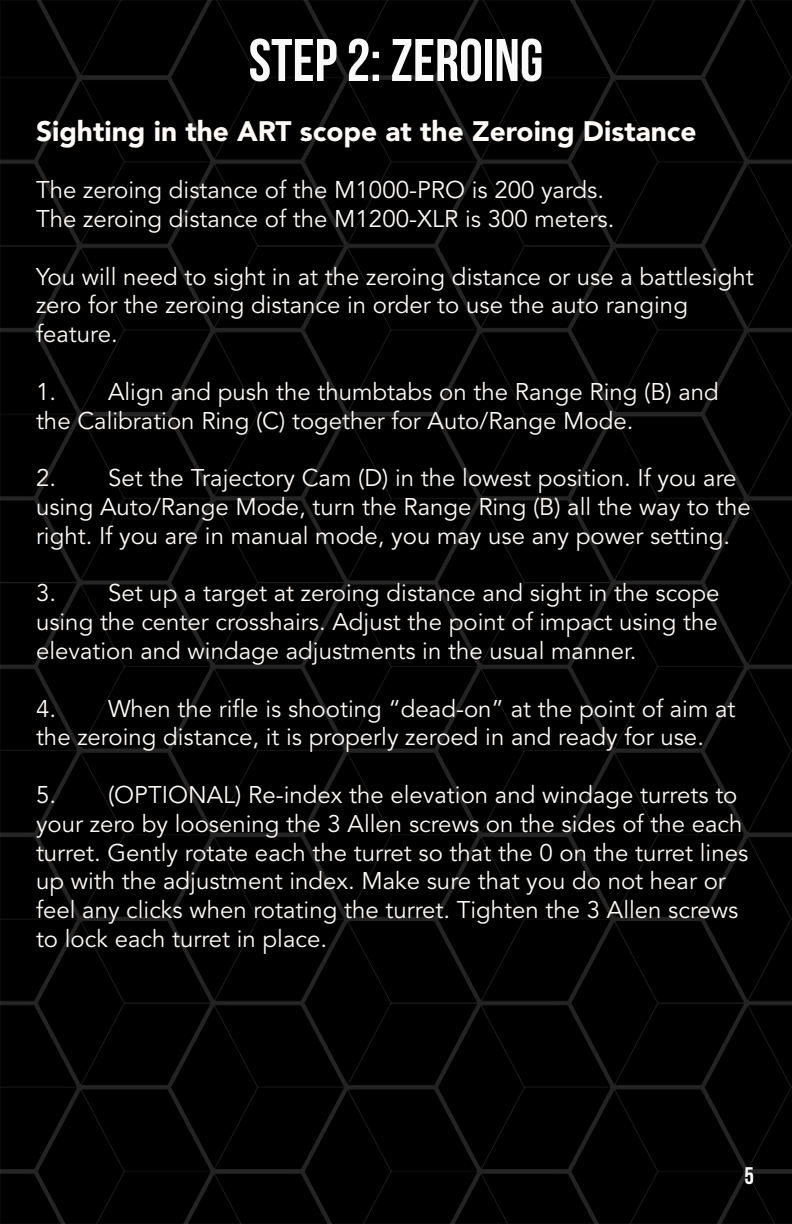
<style>
.page{position:relative;width:792px;height:1224px;background:#fff}
.page>*{position:absolute;margin:0;border:0;box-sizing:border-box;transform-origin:0 0}
.t1{font:60px "Bebas Neue";color:#fafafa}
.t2{font:900 28px "Avenir LT Pro";color:#fdfaf8}
.t3{font:24px/28.8px "Avenir LT Pro";color:#fdfaf8}
.t4{font:24px "Bebas Neue";color:#fff}
</style>
<div class="page">
<img style="left:0;top:0;width:792px;height:1224px">
<p class="t1" style="left:249px;top:27px;width:296px">STEP 2: ZEROING</p>
<p class="t2" style="left:36px;top:114px;width:662px">Sighting in the ART scope at the Zeroing Distance</p>
<p class="t3" style="left:36px;top:176px;width:570px">The zeroing distance of the M1000-PRO is 200 yards.</p>
<p class="t3" style="left:36px;top:205px;width:580px">The zeroing distance of the M1200-XLR is 300 meters.</p>
<p class="t3" style="left:36px;top:262px;width:719px">You will need to sight in at the zeroing distance or use a battlesight zero for the zeroing distance in order to use the auto ranging feature.</p>
<p class="t3" style="left:36px;top:378px;width:684px">1. Align and push the thumbtabs on the Range Ring (B) and the Calibration Ring (C) together for Auto/Range Mode.</p>
<p class="t3" style="left:36px;top:464px;width:716px">2. Set the Trajectory Cam (D) in the lowest position. If you are using Auto/Range Mode, turn the Range Ring (B) all the way to the right. If you are in manual mode, you may use any power setting.</p>
<p class="t3" style="left:36px;top:579px;width:685px;text-align:justify">3. Set up a target at zeroing distance and sight in the scope using the center crosshairs. Adjust the point of impact using the elevation and windage adjustments in the usual manner.</p>
<p class="t3" style="left:36px;top:694px;width:701px">4. When the rifle is shooting “dead-on” at the point of aim at the zeroing distance, it is properly zeroed in and ready for use.</p>
<p class="t3" style="left:36px;top:781px;width:714px">5. (OPTIONAL) Re-index the elevation and windage turrets to your zero by loosening the 3 Allen screws on the sides of the each turret. Gently rotate each the turret so that the 0 on the turret lines up with the adjustment index. Make sure that you do not hear or feel any clicks when rotating the turret. Tighten the 3 Allen screws to lock each turret in place.</p>
<p class="t4" style="left:744px;top:1163px;width:11px">5</p>
</div>
